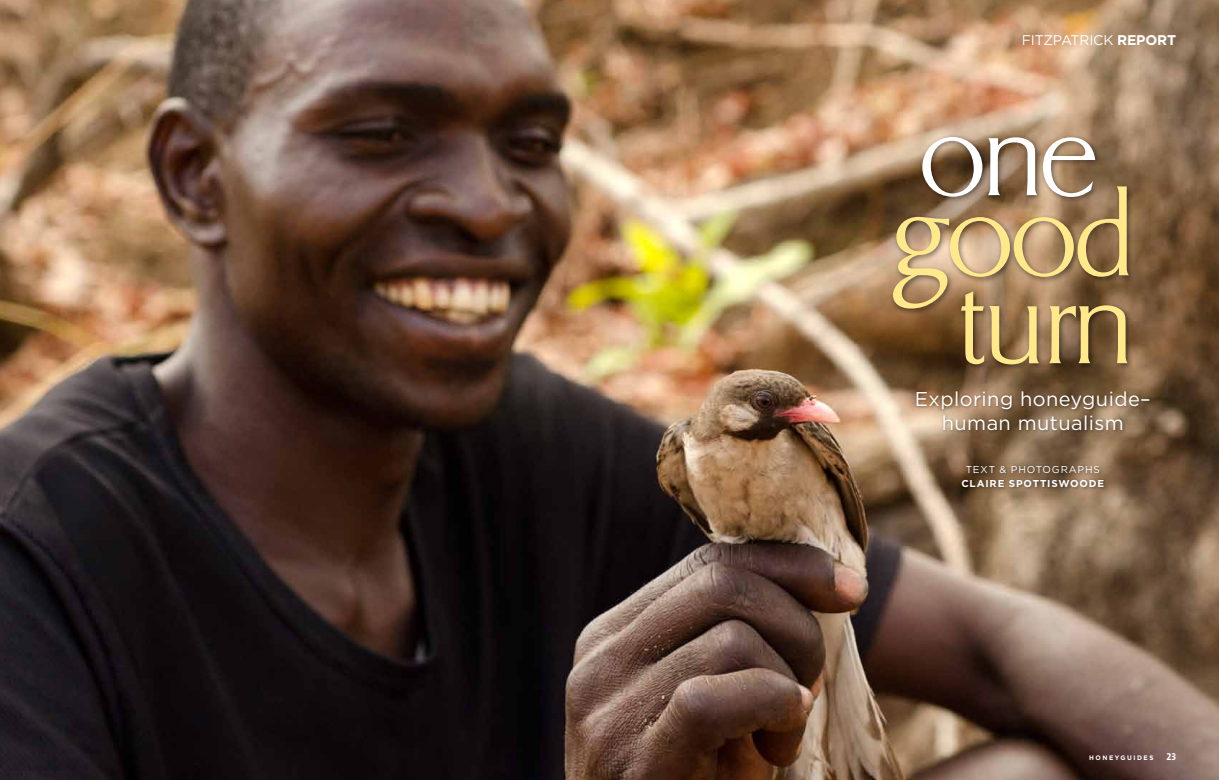
<style>
.page{position:relative;width:1219px;height:780px;background:#fff}
.page>*{position:absolute;margin:0;border:0;box-sizing:border-box;transform-origin:0 0}
.t1{font:200 123.1px/87.9px "Dragon";letter-spacing:-.01em;color:#ffe98b;text-align:center}
.t2{font:200 123.1px "Dragon";color:#fff}
.t3{font:20px/24px "Gotham";letter-spacing:.02em;color:#fff;text-align:center}
.t4{font:14px "Gotham";letter-spacing:-.015em;color:#fff}
.t5{font:700 10px "Gotham";color:#fff}
.t6{font:10px "Gotham";letter-spacing:.08em;color:#fff}
.t7{font:10px "The Sans Bold Caps";color:#fff}
.t8{font:700 6.5px "Gotham";letter-spacing:.24em;color:#fff}
.s1{font-weight:700}
</style>
<div class="page">
<img style="left:0;top:0;width:1219px;height:780px">
<div style="left:919px;top:133px;width:183px;height:71px;background:#000;opacity:.5"></div>
<div style="left:890px;top:183px;width:246px;height:133px;background:#000;opacity:.5"></div>
<div style="left:958px;top:288px;width:176px;height:84px;background:#000;opacity:.5"></div>
<div style="left:960px;top:464px;width:148px;height:27px;background:#000;opacity:.4"></div>
<div style="left:915px;top:389px;width:238px;height:45px;background:#000;opacity:.4"></div>
<p class="t4" style="left:1022px;top:31px;width:156px">fitzpatrick <span class="s1">REPORT</span></p>
<h1 class="t2" style="left:919px;top:93px;width:181px">one</h1>
<h1 class="t1" style="left:893px;top:197px;width:243px">good turn</h1>
<p class="t3" style="left:915px;top:386px;width:238px">Exploring honeyguide– human mutualism</p>
<p class="t6" style="left:966px;top:463px;width:136px">text &amp; photographs</p>
<p class="t5" style="left:961px;top:477px;width:31px">CLAIRE</p>
<p class="t5" style="left:1009px;top:477px;width:8px">SPOTTIS</p>
<p class="t5" style="left:1058px;top:477px;width:21px">WOODE</p>
<p class="t8" style="left:1089px;top:753px;width:66px">HONEYGUIDES</p>
<p class="t7" style="left:1166px;top:748px;width:11px">23</p>
</div>
